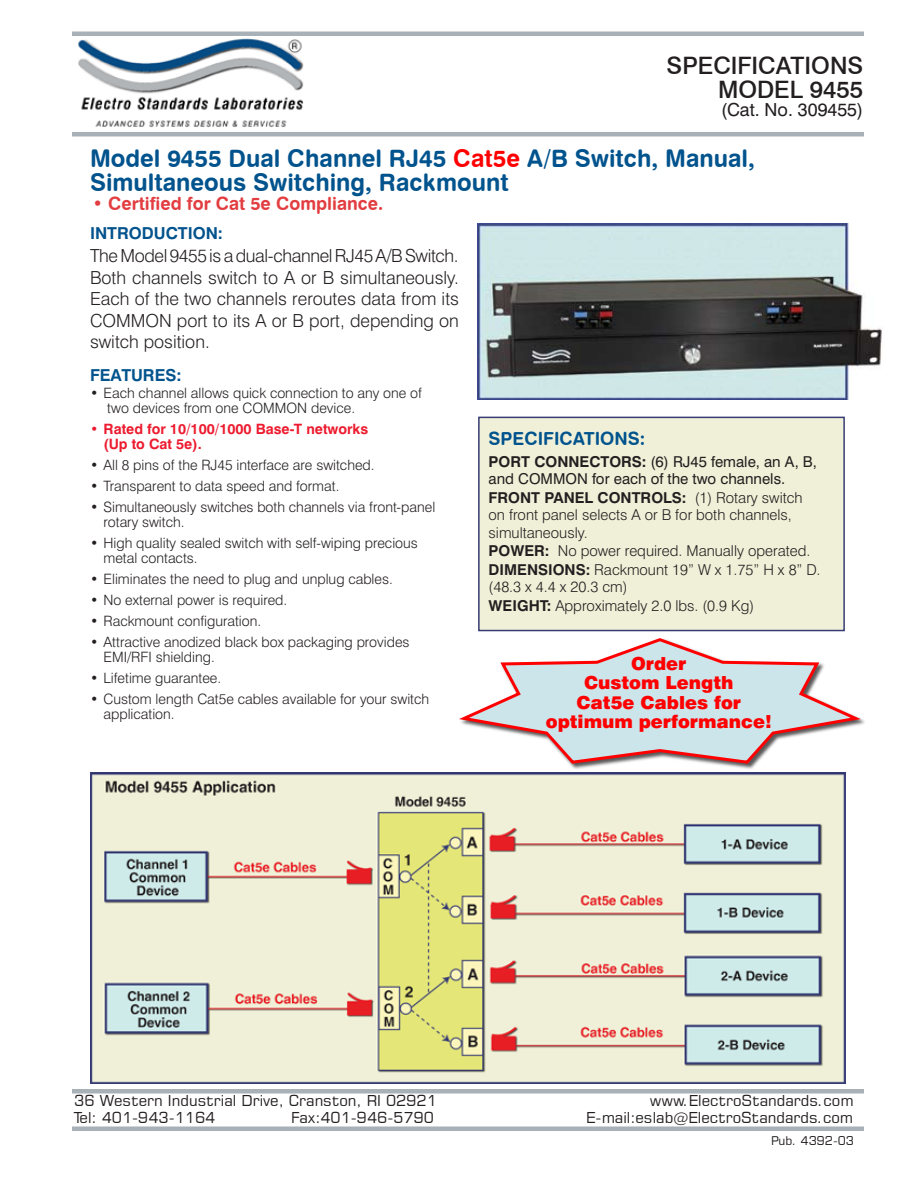
<style>
.page{position:relative;width:918px;height:1188px;background:#fff}
.page>*{position:absolute;margin:0;border:0;box-sizing:border-box;transform-origin:0 0}
.t1{font:24px/24px "Swiss 721 BT Bold Rounded";color:#00538d}
.t2{font:500 24px/24px "Swiss 721 BT";color:#231f20;text-align:right}
.t3{font:300 18px/21.6px "Swiss 721 BT";color:#231f20;text-align:justify}
.t4{font:900 18px/19.5px "Swiss 721 BT";color:#f00;text-align:center}
.t5{font:18px "Swiss 721 BT Bold Rounded";color:#e23d40}
.t6{font:18px "Swiss 721 BT Bold Rounded";color:#00538d}
.t7{font:18px "Swiss 721 BT";color:#231f20}
.t8{font:700 16.5px "Swiss 721 BT";color:#00538d}
.t9{font:300 15px/17.2px "Swiss 721 BT";color:#231f20}
.t10{font:15px "Square 721 BT";color:#231f20}
.t11{font:15px/17.2px "Swiss 721 BT";color:#231f20}
.t12{font:300 14.25px/15px "Swiss 721 BT";color:#231f20}
.t13{font:700 14.25px/15px "Swiss 721 BT";color:#ed1b2f}
.t14{font:12px "Square 721 BT";color:#231f20}
.s1{color:#f00}
.s2{font-weight:700}
</style>
<div class="page">
<div style="left:479px;top:417px;width:365px;height:214px;background:#f0f0d8"></div>
<div style="left:478px;top:417px;width:367px;height:214px;border:2px solid #363c74"></div>
<img style="left:90px;top:772px;width:756px;height:312px">
<img style="left:78px;top:38px;width:226px;height:90px">
<hr style="left:72px;top:32px;width:792px;height:4px;background:#a8b1b7">
<hr style="left:72px;top:132px;width:792px;height:4px;background:#a8b1b7">
<div style="left:72px;top:1126px;width:792px;height:5px;background:#a8b1b7"></div>
<div style="left:72px;top:1089px;width:792px;height:5px;background:#a8b1b7"></div>
<div style="left:460px;top:638px;width:406px;height:133px;background:#231f20;opacity:.75"></div>
<svg style="left:459px;top:638px;width:407px;height:127px"></svg>
<img style="left:477px;top:224px;width:406px;height:176px">
<h1 class="t2" style="left:667px;top:53px;width:198px">SPECIFICATIONS<br>MODEL 9455</h1>
<p class="t7" style="left:721px;top:99px;width:144px">(Cat. No. 309455)</p>
<h1 class="t1" style="left:90px;top:146px;width:667px">Model 9455 Dual Channel RJ45 <span class="s1">Cat5e</span> A/B Switch, Manual,<br>Simultaneous Switching, Rackmount</h1>
<p class="t8" style="left:90px;top:223px;width:134px">INTRODUCTION:</p>
<p class="t3" style="left:90px;top:245px;width:371px">The Model 9455 is a dual-channel RJ45 A/B Switch.<br>Both channels switch to A or B simultaneously.<br>Each of the two channels reroutes data from its COMMON port to its A or B port, depending on switch position.</p>
<p class="t5" style="left:92px;top:192px;width:292px">• Certified for Cat 5e Compliance.</p>
<p class="t8" style="left:90px;top:365px;width:93px">FEATURES:</p>
<p class="t12" style="left:107px;top:385px;width:316px;text-indent:-17px">• Each channel allows quick connection to any one of two devices from one COMMON device.</p>
<p class="t13" style="left:103px;top:421px;width:266px;text-indent:-13px">• Rated for 10/100/1000 Base-T networks (Up to Cat 5e).</p>
<p class="t12" style="left:90px;top:457px;width:286px">• All 8 pins of the RJ45 interface are switched.</p>
<p class="t12" style="left:90px;top:478px;width:251px">• Transparent to data speed and format.</p>
<p class="t12" style="left:104px;top:499px;width:333px;text-indent:-14px">• Simultaneously switches both channels via front-panel rotary switch.</p>
<p class="t12" style="left:104px;top:535px;width:316px;text-indent:-14px">• High quality sealed switch with self-wiping precious metal contacts.</p>
<p class="t12" style="left:90px;top:571px;width:304px">• Eliminates the need to plug and unplug cables.</p>
<p class="t12" style="left:90px;top:592px;width:199px">• No external power is required.</p>
<p class="t12" style="left:90px;top:613px;width:173px">• Rackmount configuration.</p>
<p class="t12" style="left:103px;top:634px;width:308px;text-indent:-13px">• Attractive anodized black box packaging provides<br>EMI/RFI shielding.</p>
<p class="t12" style="left:90px;top:670px;width:133px">• Lifetime guarantee.</p>
<p class="t12" style="left:104px;top:691px;width:327px;text-indent:-14px">• Custom length Cat5e cables available for your switch application.</p>
<p class="t6" style="left:489px;top:428px;width:158px">SPECIFICATIONS:</p>
<p class="t11" style="left:489px;top:453px;width:330px"><span class="s2">PORT CONNECTORS:</span> (6) RJ45 female, an A, B, and COMMON for each of the two channels.</p>
<p class="t9" style="left:489px;top:489px;width:316px"><span class="s2">FRONT PANEL CONTROLS:</span> (1) Rotary switch on front panel selects A or B for both channels, simultaneously.</p>
<p class="t9" style="left:489px;top:541px;width:333px;line-height:18.8px"><span class="s2">POWER:</span> No power required. Manually operated.<br><span class="s2">DIMENSIONS:</span> Rackmount 19” W x 1.75” H x 8” D.</p>
<p class="t9" style="left:489px;top:577px;width:267px;line-height:18.8px">(48.3 x 4.4 x 20.3 cm)<br><span class="s2">WEIGHT:</span> Approximately 2.0 lbs. (0.9 Kg)</p>
<p class="t4" style="left:546px;top:653px;width:227px">Order<br>Custom Length<br>Cat5e Cables for optimum performance!</p>
<p class="t10" style="left:74px;top:1092px;width:364px">36 Western Industrial Drive, Cranston, RI 02921</p>
<p class="t10" style="left:650px;top:1092px;width:205px">www.ElectroStandards.com</p>
<p class="t10" style="left:74px;top:1108px;width:143px">Tel: 401-943-1164</p>
<p class="t10" style="left:291px;top:1108px;width:144px">Fax:401-946-5790</p>
<p class="t10" style="left:586px;top:1108px;width:269px">E-mail:eslab@ElectroStandards.com</p>
<p class="t14" style="left:771px;top:1133px;width:85px">Pub. 4392-03</p>
</div>
